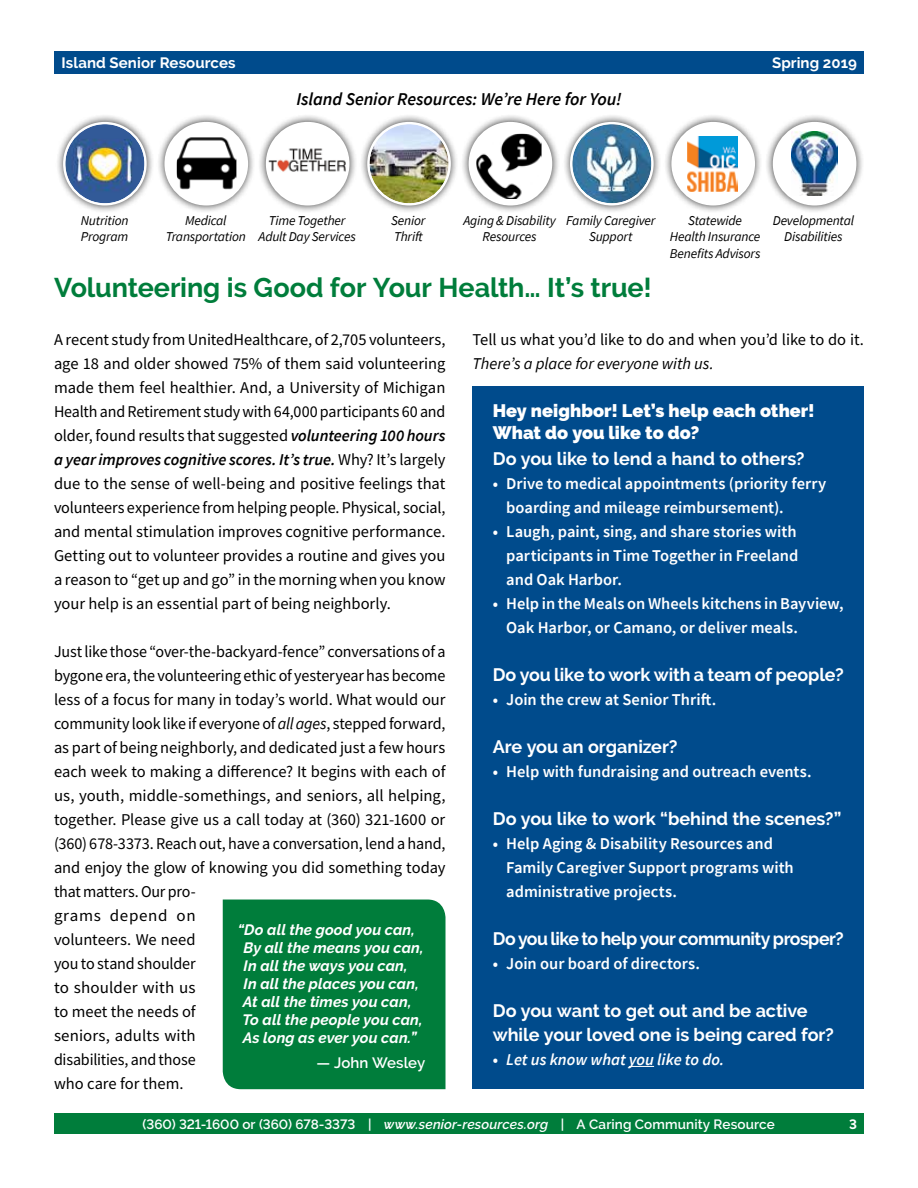
<style>
.page{position:relative;width:918px;height:1188px;background:#fff}
.page>*{position:absolute;margin:0;border:0;box-sizing:border-box;transform-origin:0 0}
.t1{font:700 27px "Raleway";letter-spacing:-.005em;color:#007d3b}
.t2{font:700 18px/24px "Raleway";letter-spacing:-.005em;color:#fff}
.t3{font:900 18px/21.6px "Raleway";color:#fff}
.t4{font:italic 600 18px "Source Sans Pro";letter-spacing:-.005em;color:#000}
.t5{font:700 18px "Raleway";letter-spacing:-.03em;color:#fff}
.t6{font:16.5px/24px "Source Sans Pro";letter-spacing:-.005em;color:#000;text-align:justify}
.t7{font:600 16.5px/24px "Source Sans Pro";color:#fff}
.t8{font:italic 16.5px "Source Sans Pro";letter-spacing:-.005em;color:#000}
.t9{font:italic 600 16.5px "Source Sans Pro";letter-spacing:-.005em;color:#fff}
.t10{font:italic 700 15px/18px "Raleway";letter-spacing:.005em;color:#fff}
.t11{font:700 15px "Raleway";letter-spacing:.005em;color:#fff}
.t12{font:600 15px "Raleway";letter-spacing:.005em;color:#fff}
.t13{font:italic 13.5px/16.2px "Source Sans Pro";letter-spacing:-.015em;color:#000;text-align:center}
.t14{font:600 13.5px "Raleway";letter-spacing:.01em;color:#fff}
.t15{font:700 13.5px "Raleway";color:#fff}
.s1{font-weight:600;font-style:italic}
.s2{font-style:italic}
.s3{font-style:normal}
</style>
<div class="page">
<div style="left:54px;top:1113px;width:810px;height:21px;background:#007d3b"></div>
<div style="left:54px;top:51px;width:810px;height:22px;background:#004b8c"></div>
<div style="left:472px;top:387px;width:392px;height:702px;background:#004b8c"></div>
<svg style="left:629px;top:1066px;width:25px;height:1px"></svg>
<div style="left:223px;top:900px;width:223px;height:189px;background:#007d3b"></div>
<div style="left:460px;top:114px;width:100px;height:100px;background:#000;opacity:.75"></div>
<div style="left:470px;top:123px;width:81px;height:81px;background:#fff;border-radius:50%"></div>
<img style="left:476px;top:134px;width:66px;height:65px">
<div style="left:469px;top:122px;width:83px;height:84px;border:2px solid #fff;border-radius:50%"></div>
<div style="left:562px;top:114px;width:100px;height:100px;background:#000;opacity:.75"></div>
<svg style="left:571px;top:123px;width:82px;height:81px"></svg>
<img style="left:572px;top:124px;width:79px;height:79px;border-radius:40px">
<div style="left:570px;top:122px;width:84px;height:84px;border:2px solid #fff;border-radius:50%"></div>
<div style="left:663px;top:114px;width:100px;height:100px;background:#000;opacity:.75"></div>
<div style="left:673px;top:123px;width:81px;height:81px;background:#fff;border-radius:50%"></div>
<img style="left:688px;top:136px;width:50px;height:56px">
<div style="left:671px;top:122px;width:84px;height:84px;border:2px solid #fff;border-radius:50%"></div>
<div style="left:765px;top:114px;width:99px;height:100px;background:#000;opacity:.75"></div>
<div style="left:774px;top:123px;width:81px;height:81px;background:#fff;border-radius:50%"></div>
<img style="left:791px;top:132px;width:47px;height:64px">
<div style="left:773px;top:122px;width:83px;height:84px;border:2px solid #fff;border-radius:50%"></div>
<div style="left:156px;top:114px;width:100px;height:100px;background:#000;opacity:.75"></div>
<div style="left:166px;top:123px;width:81px;height:81px;background:#fff;border-radius:50%"></div>
<img style="left:177px;top:133px;width:59px;height:60px">
<div style="left:164px;top:122px;width:84px;height:84px;border:2px solid #fff;border-radius:50%"></div>
<div style="left:55px;top:114px;width:100px;height:100px;background:#000;opacity:.75"></div>
<svg style="left:64px;top:123px;width:82px;height:81px"></svg>
<img style="left:65px;top:124px;width:79px;height:79px;border-radius:40px">
<div style="left:63px;top:122px;width:84px;height:84px;border:2px solid #fff;border-radius:50%"></div>
<div style="left:258px;top:114px;width:100px;height:100px;background:#000;opacity:.75"></div>
<div style="left:267px;top:123px;width:81px;height:81px;background:#fff;border-radius:50%"></div>
<img style="left:269px;top:148px;width:78px;height:24px">
<div style="left:266px;top:122px;width:83px;height:84px;border:2px solid #fff;border-radius:50%"></div>
<div style="left:359px;top:114px;width:100px;height:100px;background:#000;opacity:.75"></div>
<div style="left:368px;top:123px;width:82px;height:81px;background:#fff;border-radius:50%"></div>
<img style="left:369px;top:124px;width:80px;height:79px;border-radius:40px">
<div style="left:367px;top:122px;width:84px;height:84px;border:2px solid #fff;border-radius:50%"></div>
<p class="t11" style="left:61px;top:54px;width:176px">Island Senior Resources</p>
<p class="t11" style="left:772px;top:54px;width:86px">Spring 2019</p>
<p class="t4" style="left:296px;top:87px;width:327px">Island Senior Resources: We’re Here for You!</p>
<p class="t13" style="left:670px;top:212px;width:92px">Statewide<br>Health Insurance<br>Benefits Advisors</p>
<p class="t13" style="left:81px;top:212px;width:49px;text-align:left">Nutrition<br>Program</p>
<p class="t13" style="left:166px;top:212px;width:82px">Medical<br>Transportation</p>
<p class="t13" style="left:258px;top:212px;width:99px">Time Together<br>Adult Day Services</p>
<p class="t13" style="left:391px;top:212px;width:36px;text-align:left">Senior<br>Thrift</p>
<p class="t13" style="left:463px;top:212px;width:94px">Aging &amp; Disability<br>Resources</p>
<p class="t13" style="left:566px;top:212px;width:91px">Family Caregiver<br>Support</p>
<p class="t13" style="left:773px;top:212px;width:83px">Developmental<br>Disabilities</p>
<h1 class="t1" style="left:54px;top:272px;width:599px">Volunteering is Good for Your Health… It’s true!</h1>
<p class="t6" style="left:54px;top:328px;width:393px">A recent study from UnitedHealthcare, of 2,705 volunteers, age 18 and older showed 75% of them said volunteering made them feel healthier. And, a University of Michigan Health and Retirement study with 64,000 participants 60 and older, found results that suggested <span class="s1">volunteering 100 hours a year improves cognitive scores. It’s true.</span> Why? It’s largely due to the sense of well-being and positive feelings that volunteers experience from helping people. Physical, social, and mental stimulation improves cognitive performance.<br>Getting out to volunteer provides a routine and gives you a reason to “get up and go” in the morning when you know your help is an essential part of being neighborly.</p>
<p class="t6" style="left:54px;top:640px;width:393px;text-align:left">Just like those “over-the-backyard-fence” conversations of a bygone era, the volunteering ethic of yesteryear has become less of a focus for many in today’s world. What would our community look like if everyone of <span class="s2">all ages</span>, stepped forward, as part of being neighborly, and dedicated just a few hours each week to making a difference? It begins with each of us, youth, middle-somethings, and seniors, all helping, together. Please give us a call today at (360) 321-1600 or (360) 678-3373. Reach out, have a conversation, lend a hand, and enjoy the glow of knowing you did something today that matters. Ourpro-<br>grams depend on<br>volunteers. We need<br>you to stand shoulder<br>to shoulder with us<br>to meet the needs of<br>seniors, adults with<br>disabilities, and those<br>who care for them.</p>
<p class="t6" style="left:473px;top:328px;width:393px">Tell us what you’d like to do and when you’d like to do it.</p>
<p class="t8" style="left:473px;top:353px;width:243px">There’s a place for everyone with us.</p>
<p class="t3" style="left:493px;top:400px;width:323px">Hey neighbor! Let’s help each other!<br>What do you like to do?</p>
<p class="t2" style="left:493px;top:447px;width:313px">Do you like to lend a hand to others?</p>
<p class="t7" style="left:506px;top:472px;width:322px;text-indent:-13px">• Drive to medical appointments (priority ferry boarding and mileage reimbursement).</p>
<p class="t7" style="left:506px;top:520px;width:294px;text-align:justify;text-indent:-13px">• Laugh, paint, sing, and share stories with participants in Time Together in Freeland and Oak Harbor.</p>
<p class="t7" style="left:506px;top:592px;width:339px;text-indent:-14px">• Help in the Meals on Wheels kitchens in Bayview,<br>Oak Harbor, or Camano, or deliver meals.</p>
<p class="t2" style="left:493px;top:663px;width:352px">Do you like to work with a team of people?</p>
<p class="t7" style="left:493px;top:688px;width:225px">• Join the crew at Senior Thrift.</p>
<p class="t2" style="left:493px;top:735px;width:186px">Are you an organizer?</p>
<p class="t7" style="left:493px;top:760px;width:321px">• Help with fundraising and outreach events.</p>
<p class="t2" style="left:493px;top:807px;width:350px">Do you like to work “behind the scenes?”</p>
<p class="t7" style="left:506px;top:832px;width:289px;text-indent:-13px">• Help Aging &amp; Disability Resources and<br>Family Caregiver Support programs with administrative projects.</p>
<p class="t5" style="left:493px;top:929px;width:353px">Do you like to help your community prosper?</p>
<p class="t7" style="left:493px;top:952px;width:209px">• Join our board of directors.</p>
<p class="t2" style="left:493px;top:999px;width:343px">Do you want to get out and be active while your loved one is being cared for?</p>
<p class="t9" style="left:493px;top:1049px;width:233px"><span class="s3">•</span> Let us know what you like to do.</p>
<p class="t10" style="left:242px;top:921px;width:183px;text-indent:-5px">“Do all the good you can,<br>By all the means you can,<br>In all the ways you can,<br>In all the places you can,<br>At all the times you can,<br>To all the people you can,<br>As long as ever you can.”</p>
<p class="t12" style="left:317px;top:1054px;width:110px">— John Wesley</p>
<p class="t14" style="left:143px;top:1116px;width:634px">(360) 321-1600 or (360) 678-3373 | <span class="s2">www.senior-resources.org</span> | A Caring Community Resource</p>
<p class="t15" style="left:849px;top:1116px;width:9px">3</p>
</div>
